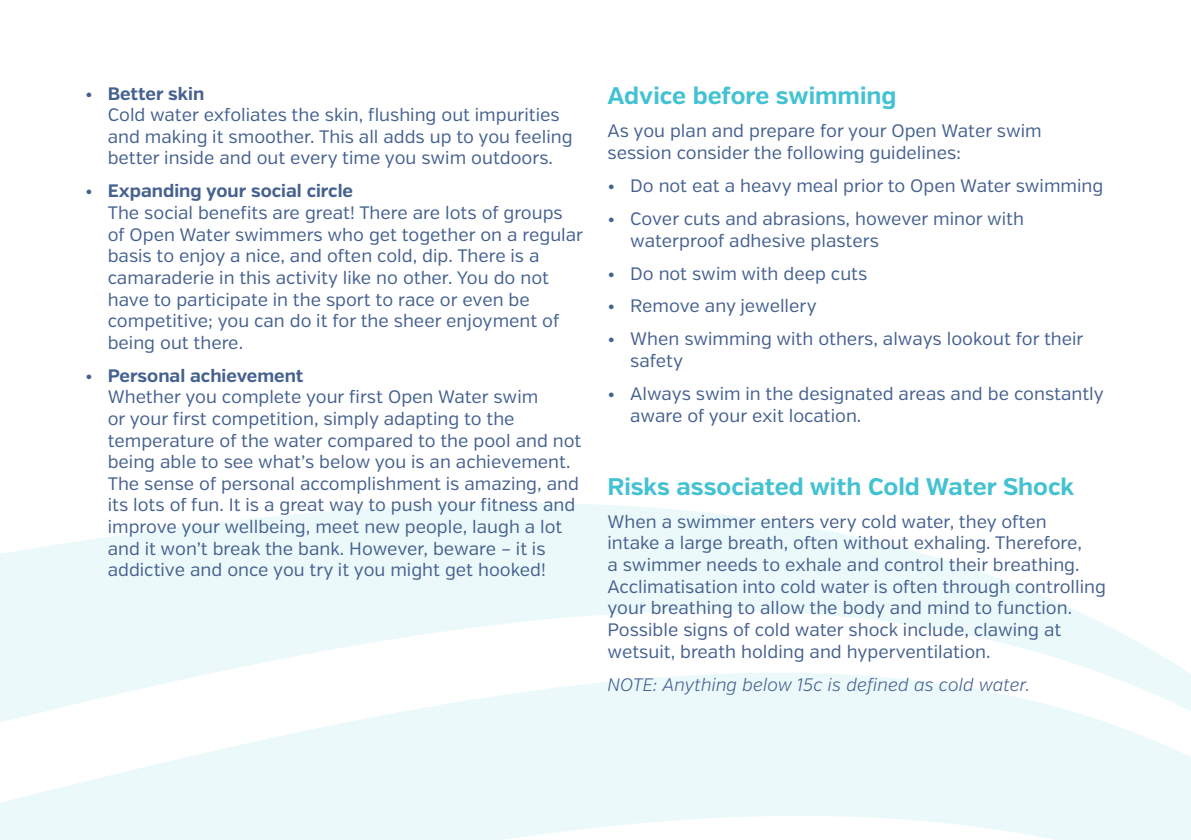
<style>
.page{position:relative;width:1191px;height:840px;background:#fff}
.page>*{position:absolute;margin:0;border:0;box-sizing:border-box;transform-origin:0 0}
.t1{font:700 24px "Verb";color:#43c2d2}
.t2{font:18px/21.6px "Verb";color:#456190}
.t3{font:italic 300 18px "Verb";color:#456190}
.s1{font-weight:700}
</style>
<div class="page">
<svg style="left:0;top:503px;width:1191px;height:336px;fill:#ecf9fa"></svg>
<p class="t2" style="left:108px;top:83px;width:466px;text-indent:-23px">• <span class="s1">Better skin<br></span>Cold water exfoliates the skin, flushing out impurities and making it smoother. This all adds up to you feeling better inside and out every time you swim outdoors.</p>
<p class="t2" style="left:108px;top:180px;width:477px;text-indent:-23px">• <span class="s1">Expanding your social circle<br></span>The social benefits are great! There are lots of groups of Open Water swimmers who get together on a regular basis to enjoy a nice, and often cold, dip. There is a camaraderie in this activity like no other. You do not have to participate in the sport to race or even be competitive; you can do it for the sheer enjoyment of being out there.</p>
<p class="t2" style="left:108px;top:365px;width:475px;text-indent:-23px">• <span class="s1">Personal achievement<br></span>Whether you complete your first Open Water swim<br>or your first competition, simply adapting to the temperature of the water compared to the pool and not being able to see what’s below you is an achievement.<br>The sense of personal accomplishment is amazing, and its lots of fun. It is a great way to push your fitness and improve your wellbeing, meet new people, laugh a lot and it won’t break the bank. However, beware – it is addictive and once you try it you might get hooked!</p>
<h1 class="t1" style="left:607px;top:81px;width:290px">Advice before swimming</h1>
<p class="t2" style="left:607px;top:120px;width:436px">As you plan and prepare for your Open Water swim session consider the following guidelines:</p>
<p class="t2" style="left:607px;top:175px;width:497px">• Do not eat a heavy meal prior to Open Water swimming</p>
<p class="t2" style="left:630px;top:208px;width:395px;text-indent:-23px">• Cover cuts and abrasions, however minor with waterproof adhesive plasters</p>
<p class="t2" style="left:607px;top:262px;width:261px">• Do not swim with deep cuts</p>
<p class="t2" style="left:607px;top:295px;width:211px">• Remove any jewellery</p>
<p class="t2" style="left:630px;top:328px;width:455px;text-indent:-23px">• When swimming with others, always lookout for their safety</p>
<p class="t2" style="left:630px;top:383px;width:475px;text-indent:-23px">• Always swim in the designated areas and be constantly aware of your exit location.</p>
<h1 class="t1" style="left:607px;top:471px;width:468px">Risks associated with Cold Water Shock</h1>
<p class="t2" style="left:607px;top:510px;width:500px">When a swimmer enters very cold water, they often<br>intake a large breath, often without exhaling. Therefore,<br>a swimmer needs to exhale and control their breathing.<br>Acclimatisation into cold water is often through controlling your breathing to allow the body and mind to function.<br>Possible signs of cold water shock include, clawing at wetsuit, breath holding and hyperventilation.</p>
<p class="t3" style="left:607px;top:673px;width:424px">NOTE: Anything below 15c is defined as cold water.</p>
</div>
